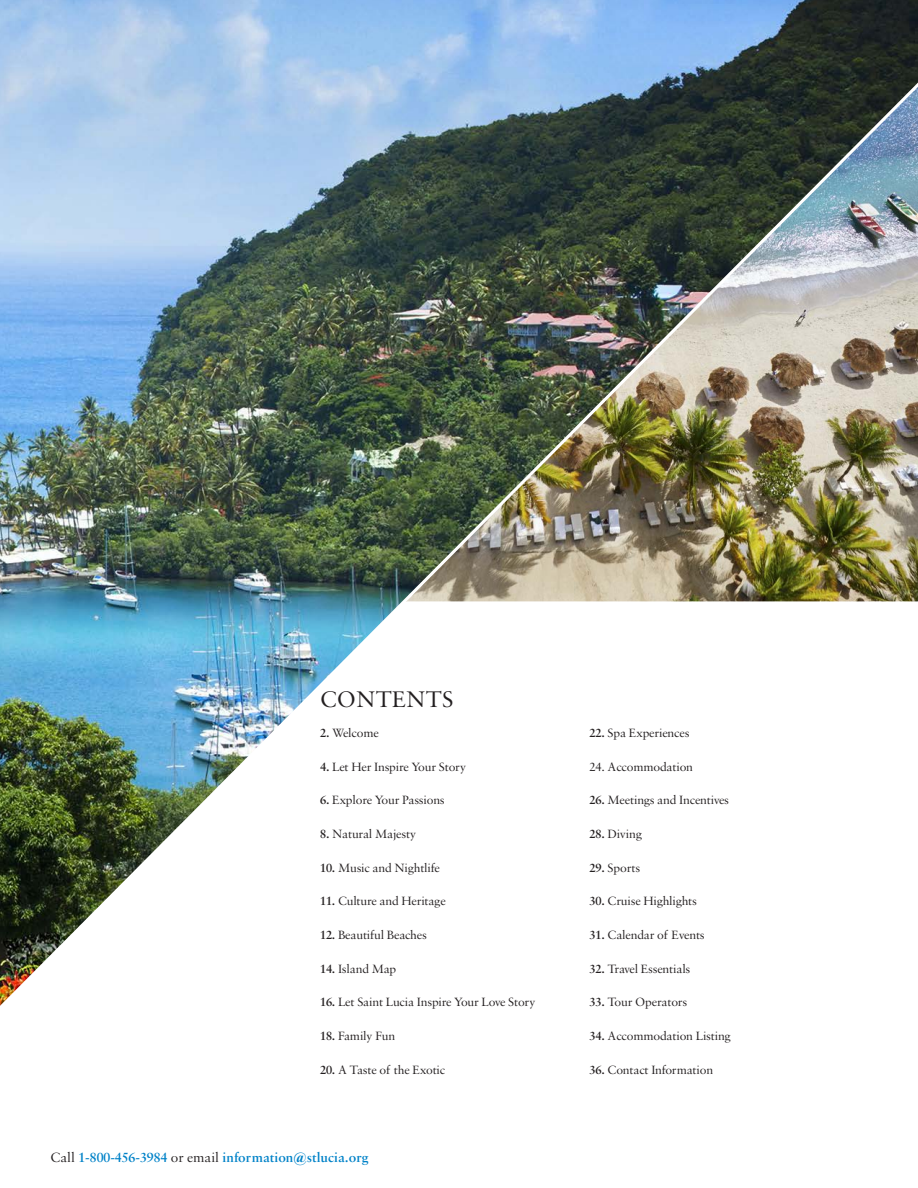
<style>
.page{position:relative;width:918px;height:1188px;background:#fff}
.page>*{position:absolute;margin:0;border:0;box-sizing:border-box;transform-origin:0 0}
.Headline_Light{font:24px "Sabon MT Std";color:#231f20}
.GC__Body_Copy__1{font:600 14.25px "Sabon MT Std";color:#0082c8}
.Body_copy{font:12.75px "Sabon MT Std";letter-spacing:-.015em;color:#231f20}
.s1{font-weight:600}
.s2{font-weight:400;color:#231f20}
</style>
<div class="page">
<img style="left:0;top:0;width:918px;height:1006px">
<p class="Headline_Light" style="left:320px;top:685px;width:135px">CONTENTS</p>
<p class="Body_copy" style="left:320px;top:725px;width:60px"><span class="s1">2.</span> Welcome</p>
<p class="Body_copy" style="left:320px;top:759px;width:148px"><span class="s1">4.</span> Let Her Inspire Your Story</p>
<p class="Body_copy" style="left:320px;top:793px;width:126px"><span class="s1">6.</span> Explore Your Passions</p>
<p class="Body_copy" style="left:320px;top:826px;width:98px"><span class="s1">8.</span> Natural Majesty</p>
<p class="Body_copy" style="left:320px;top:860px;width:121px"><span class="s1">10.</span> Music and Nightlife</p>
<p class="Body_copy" style="left:320px;top:894px;width:127px"><span class="s1">11.</span> Culture and Heritage</p>
<p class="Body_copy" style="left:320px;top:927px;width:108px"><span class="s1">12.</span> Beautiful Beaches</p>
<p class="Body_copy" style="left:320px;top:961px;width:78px"><span class="s1">14.</span> Island Map</p>
<p class="Body_copy" style="left:320px;top:995px;width:217px"><span class="s1">16.</span> Let Saint Lucia Inspire Your Love Story</p>
<p class="Body_copy" style="left:320px;top:1028px;width:77px"><span class="s1">18.</span> Family Fun</p>
<p class="Body_copy" style="left:320px;top:1062px;width:127px"><span class="s1">20.</span> A Taste of the Exotic</p>
<p class="GC__Body_Copy__1" style="left:51px;top:1148px;width:319px"><span class="s2">Call</span> 1-800-456-3984 <span class="s2">or email</span> information@stlucia.org</p>
<p class="Body_copy" style="left:590px;top:725px;width:101px"><span class="s1">22.</span> Spa Experiences</p>
<p class="Body_copy" style="left:590px;top:759px;width:105px">24. Accommodation</p>
<p class="Body_copy" style="left:590px;top:793px;width:141px"><span class="s1">26.</span> Meetings and Incentives</p>
<p class="Body_copy" style="left:590px;top:826px;width:54px"><span class="s1">28.</span> Diving</p>
<p class="Body_copy" style="left:590px;top:860px;width:52px"><span class="s1">29.</span> Sports</p>
<p class="Body_copy" style="left:590px;top:894px;width:109px"><span class="s1">30.</span> Cruise Highlights</p>
<p class="Body_copy" style="left:590px;top:927px;width:117px"><span class="s1">31.</span> Calendar of Events</p>
<p class="Body_copy" style="left:590px;top:961px;width:102px"><span class="s1">32.</span> Travel Essentials</p>
<p class="Body_copy" style="left:590px;top:995px;width:99px"><span class="s1">33.</span> Tour Operators</p>
<p class="Body_copy" style="left:590px;top:1028px;width:143px"><span class="s1">34.</span> Accommodation Listing</p>
<p class="Body_copy" style="left:590px;top:1062px;width:125px"><span class="s1">36.</span> Contact Information</p>
</div>
